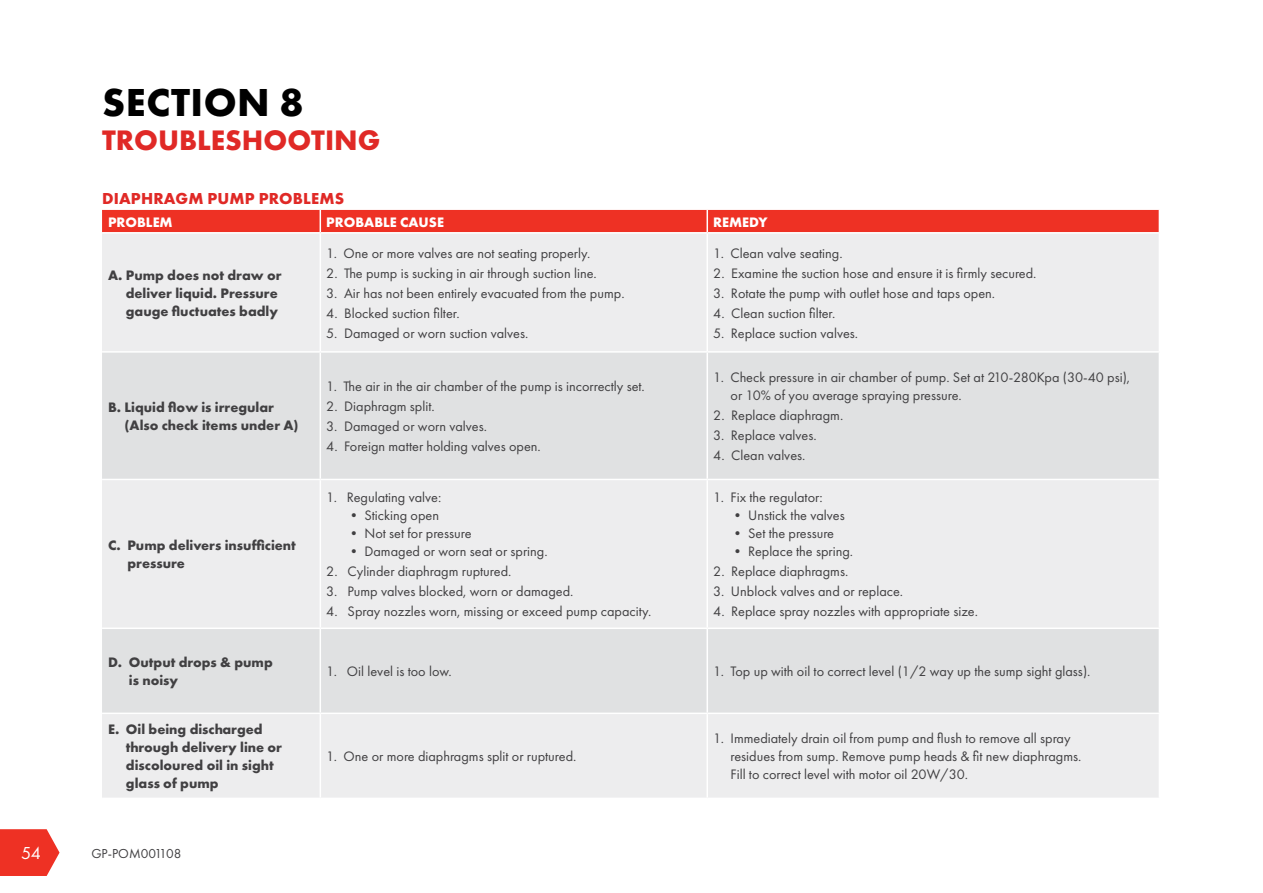
<style>
.page{position:relative;width:1263px;height:893px;background:#fff}
.page>*{position:absolute;margin:0;border:0;box-sizing:border-box;transform-origin:0 0}
.t1{font:700 40.5px "Futura PT";letter-spacing:.015em;color:#000}
.t2{font:700 29.25px "Futura PT";color:#e02926}
.t3{font:18px "Futura PT";color:#fff}
.t4{font:700 16.5px "Futura PT";letter-spacing:.01em;color:#e02926}
.t5{font:14.25px/18px "Futura PT";color:#414042}
.t6{font:700 14.25px/18px "Futura PT";color:#414042}
.t7{font:700 14.25px "Futura PT";color:#fff}
.t8{font:13.5px "Futura PT";color:#414042}
</style>
<div class="page">
<svg style="left:0;top:829px;width:60px;height:47px;background:#f0493e"></svg>
<div style="left:102px;top:234px;width:1057px;height:564px;background:#ededee"></div>
<svg style="left:102px;top:353px;width:1057px;height:360px;background:#e5e6e7"></svg>
<div style="left:102px;top:210px;width:1057px;height:22px;background:#ee3124"></div>
<hr style="left:320px;top:234px;width:1px;height:117px;background:#fff">
<hr style="left:706px;top:234px;width:2px;height:117px;background:#fff">
<hr style="left:102px;top:351px;width:218px;height:2px;background:#fff">
<hr style="left:320px;top:351px;width:387px;height:2px;background:#fff">
<hr style="left:707px;top:351px;width:453px;height:2px;background:#fff">
<hr style="left:320px;top:353px;width:1px;height:126px;background:#fff">
<hr style="left:706px;top:353px;width:2px;height:126px;background:#fff">
<hr style="left:102px;top:479px;width:218px;height:1px;background:#fff">
<hr style="left:102px;top:713px;width:218px;height:1px;background:#fff">
<hr style="left:320px;top:479px;width:387px;height:1px;background:#fff">
<hr style="left:320px;top:713px;width:387px;height:1px;background:#fff">
<hr style="left:707px;top:479px;width:453px;height:1px;background:#fff">
<hr style="left:707px;top:713px;width:453px;height:1px;background:#fff">
<hr style="left:320px;top:480px;width:1px;height:147px;background:#fff">
<hr style="left:320px;top:714px;width:1px;height:84px;background:#fff">
<hr style="left:706px;top:480px;width:2px;height:147px;background:#fff">
<hr style="left:706px;top:714px;width:2px;height:84px;background:#fff">
<hr style="left:102px;top:627px;width:218px;height:2px;background:#fff">
<hr style="left:320px;top:627px;width:387px;height:2px;background:#fff">
<hr style="left:707px;top:627px;width:453px;height:2px;background:#fff">
<hr style="left:320px;top:629px;width:1px;height:84px;background:#fff">
<hr style="left:706px;top:629px;width:2px;height:84px;background:#fff">
<h1 class="t1" style="left:102px;top:76px;width:203px">SECTION 8</h1>
<h2 class="t2" style="left:102px;top:121px;width:280px">TROUBLESHOOTING</h2>
<p class="t4" style="left:102px;top:188px;width:243px">DIAPHRAGM PUMP PROBLEMS</p>
<p class="t7" style="left:108px;top:213px;width:66px">PROBLEM</p>
<p class="t7" style="left:326px;top:213px;width:119px">PROBABLE CAUSE</p>
<p class="t7" style="left:713px;top:213px;width:56px">REMEDY</p>
<p class="t6" style="left:126px;top:266px;width:157px;text-indent:-18px">A. Pump does not draw or deliver liquid. Pressure gauge fluctuates badly</p>
<p class="t6" style="left:124px;top:398px;width:176px;text-indent:-16px">B. Liquid flow is irregular (Also check items under A)</p>
<p class="t6" style="left:127px;top:536px;width:170px;text-indent:-19px">C. Pump delivers insufficient pressure</p>
<p class="t5" style="left:326px;top:244px;width:266px">1. One or more valves are not seating properly.</p>
<p class="t5" style="left:326px;top:264px;width:272px">2. The pump is sucking in air through suction line.</p>
<p class="t5" style="left:326px;top:284px;width:300px">3. Air has not been entirely evacuated from the pump.</p>
<p class="t5" style="left:326px;top:304px;width:135px">4. Blocked suction filter.</p>
<p class="t5" style="left:326px;top:324px;width:204px">5. Damaged or worn suction valves.</p>
<p class="t5" style="left:326px;top:377px;width:320px">1. The air in the air chamber of the pump is incorrectly set.</p>
<p class="t5" style="left:326px;top:397px;width:110px">2. Diaphragm split.</p>
<p class="t5" style="left:326px;top:417px;width:162px">3. Damaged or worn valves.</p>
<p class="t5" style="left:326px;top:437px;width:216px">4. Foreign matter holding valves open.</p>
<p class="t5" style="left:326px;top:488px;width:117px">1. Regulating valve:</p>
<p class="t5" style="left:347px;top:506px;width:94px">• Sticking open</p>
<p class="t5" style="left:347px;top:524px;width:126px">• Not set for pressure</p>
<p class="t5" style="left:347px;top:542px;width:202px">• Damaged or worn seat or spring.</p>
<p class="t5" style="left:326px;top:562px;width:187px">2. Cylinder diaphragm ruptured.</p>
<p class="t5" style="left:326px;top:582px;width:249px">3. Pump valves blocked, worn or damaged.</p>
<p class="t5" style="left:326px;top:603px;width:327px">4. Spray nozzles worn, missing or exceed pump capacity.</p>
<p class="t5" style="left:713px;top:244px;width:131px">1. Clean valve seating.</p>
<p class="t5" style="left:713px;top:264px;width:325px">2. Examine the suction hose and ensure it is firmly secured.</p>
<p class="t5" style="left:713px;top:284px;width:283px">3. Rotate the pump with outlet hose and taps open.</p>
<p class="t5" style="left:713px;top:304px;width:124px">4. Clean suction filter.</p>
<p class="t5" style="left:713px;top:324px;width:146px">5. Replace suction valves.</p>
<p class="t5" style="left:730px;top:368px;width:401px;text-indent:-17px">1. Check pressure in air chamber of pump. Set at 210-280Kpa (30-40 psi), or 10% of you average spraying pressure.</p>
<p class="t5" style="left:713px;top:406px;width:132px">2. Replace diaphragm.</p>
<p class="t5" style="left:713px;top:426px;width:105px">3. Replace valves.</p>
<p class="t5" style="left:713px;top:446px;width:94px">4. Clean valves.</p>
<p class="t5" style="left:713px;top:488px;width:111px">1. Fix the regulator:</p>
<p class="t5" style="left:730px;top:506px;width:116px">• Unstick the valves</p>
<p class="t5" style="left:730px;top:524px;width:105px">• Set the pressure</p>
<p class="t5" style="left:730px;top:542px;width:124px">• Replace the spring.</p>
<p class="t5" style="left:713px;top:562px;width:137px">2. Replace diaphragms.</p>
<p class="t5" style="left:713px;top:582px;width:191px">3. Unblock valves and or replace.</p>
<p class="t5" style="left:713px;top:603px;width:266px">4. Replace spray nozzles with appropriate size.</p>
<p class="t6" style="left:129px;top:653px;width:145px;text-indent:-21px">D. Output drops &amp; pump is noisy</p>
<p class="t5" style="left:326px;top:662px;width:127px">1. Oil level is too low.</p>
<p class="t5" style="left:713px;top:662px;width:379px">1. Top up with oil to correct level (1/2 way up the sump sight glass).</p>
<p class="t6" style="left:126px;top:720px;width:158px;text-indent:-18px">E. Oil being discharged through delivery line or discoloured oil in sight glass of pump</p>
<p class="t5" style="left:730px;top:729px;width:352px;text-indent:-17px">1. Immediately drain oil from pump and flush to remove all spray residues from sump. Remove pump heads &amp; fit new diaphragms.<br>Fill to correct level with motor oil 20W/30.</p>
<p class="t5" style="left:326px;top:747px;width:252px">1. One or more diaphragms split or ruptured.</p>
<p class="t3" style="left:21px;top:842px;width:21px">54</p>
<p class="t8" style="left:91px;top:845px;width:92px">GP-POM001108</p>
</div>
